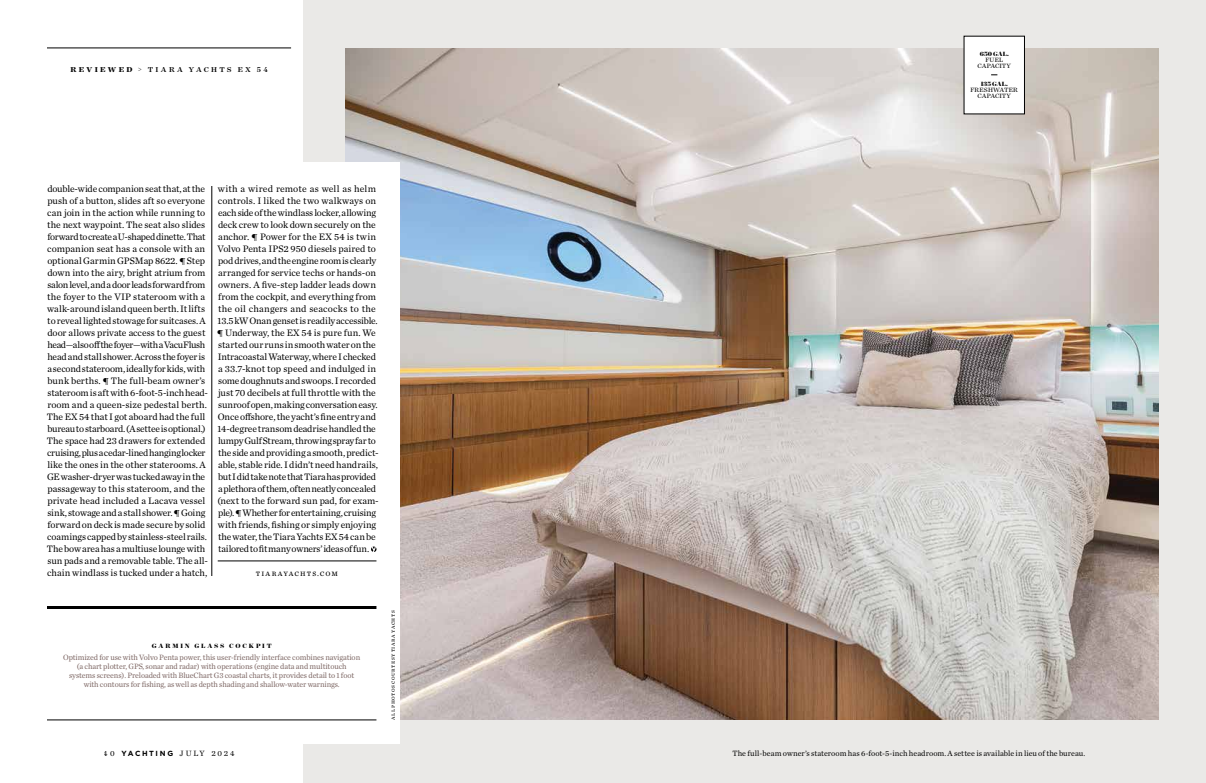
<style>
.page{position:relative;width:1206px;height:783px;background:#fff}
.page>*{position:absolute;margin:0;border:0;box-sizing:border-box;transform-origin:0 0}
.t1{font:9.8px/12px "Chronicle Text G1";letter-spacing:-.01em;color:#000}
.t2{font:8.5px "Chronicle Text G1";letter-spacing:.12em;color:#000}
.t3{font:8px/9px "Chronicle Text G1";letter-spacing:-.01em;color:#7b6461;text-align:center}
.t4{font:8px "Chronicle Text G1";letter-spacing:.005em;color:#000}
.t5{font:500 8px "Surveyor Text";letter-spacing:.28em;color:#000}
.t6{font:8px "Chronicle Text G1";letter-spacing:.235em;color:#000}
.t7{font:7px/6px "Surveyor Text";color:#000;text-align:center}
.t8{font:700 7px "Surveyor Display";letter-spacing:.265em;color:#000}
.t9{font:700 7px "Surveyor Fine";letter-spacing:.005em;color:#000}
.t10{font:6px "Chronicle Text G1";letter-spacing:.075em;color:#000}
.s1{font-weight:700}
.s2{font-family:"Gotham";font-weight:700;font-size:7.4px}
</style>
<div class="page">
<div style="left:303px;top:0;width:903px;height:783px;background:#eae9e7"></div>
<img style="left:346px;top:48px;width:813px;height:672px">
<div style="left:291px;top:162px;width:109px;height:582px;background:#fff"></div>
<hr style="left:218px;top:561px;width:158px;height:1px;background:#000">
<svg style="left:371px;top:547px;width:6px;height:5px"></svg>
<hr style="left:212px;top:186px;width:1px;height:390px;background:#000">
<hr style="left:47px;top:48px;width:244px;height:1px;background:#000">
<div style="left:964px;top:36px;width:60px;height:78px;background:#fff"></div>
<hr style="left:47px;top:720px;width:329px;height:1px;background:#000">
<hr style="left:47px;top:606px;width:329px;height:3px;background:#000">
<p class="t5" style="left:70px;top:64px;width:199px"><span class="s1">REVIEWED</span> &gt; TIARA YACHTS EX 54</p>
<p class="t1" style="left:47px;top:182px;width:163px">double-wide companion seat that, at the push of a button, slides aft so everyone can join in the action while running to the next waypoint. The seat also slides forward to create a U-shaped dinette. That companion seat has a console with an optional Garmin GPSMap 8622. ¶ Step down into the airy, bright atrium from salon level, and a door leads forward from the foyer to the VIP stateroom with a walk-around island queen berth. It lifts to reveal lighted stowage for suitcases. A door allows private access to the guest head—also off the foyer—with a VacuFlush head and stall shower. Across the foyer is a second stateroom, ideally for kids, with bunk berths. ¶ The full-beam owner’s stateroom is aft with 6-foot-5-inch head&shy;room and a queen-size pedestal berth.<br>The EX 54 that I got aboard had the full bureau to starboard. (A settee is optional.)<br>The space had 23 drawers for extended cruising, plus a cedar-lined hanging locker like the ones in the other staterooms. A GE washer-dryer was tucked away in the passageway to this stateroom, and the private head included a Lacava vessel sink, stowage and a stall shower. ¶ Going forward on deck is made secure by solid coamings capped by stainless-steel rails.<br>The bow area has a multiuse lounge with sun pads and a removable table. The all&shy;chain windlass is tucked under a hatch,</p>
<p class="t1" style="left:217px;top:182px;width:163px">with a wired remote as well as helm controls. I liked the two walkways on each side of the windlass locker, allowing deck crew to look down securely on the anchor. ¶ Power for the EX 54 is twin Volvo Penta IPS2 950 diesels paired to pod drives, and the engine room is clearly arranged for service techs or hands-on owners. A five-step ladder leads down from the cockpit, and everything from the oil changers and seacocks to the 13.5 kW Onan genset is readily accessible. ¶ Underway, the EX 54 is pure fun. We started our runs in smooth water on the Intracoastal Waterway, where I checked a 33.7-knot top speed and indulged in some doughnuts and swoops. I recorded just 70 decibels at full throttle with the sunroof open, making conversation easy.<br>Once offshore, the yacht’s fine entry and 14-degree transom deadrise handled the lumpy Gulf Stream, throwing spray far to the side and providing a smooth, predict&shy;able, stable ride. I didn’t need handrails, but I did take note that Tiara has provided a plethora of them, often neatly concealed (next to the forward sun pad, for exam&shy;ple). ¶ Whether for entertaining, cruising with friends, fishing or simply enjoying the water, the Tiara Yachts EX 54 can be tailored to fit many owners’ ideas of fun.</p>
<p class="t2" style="left:256px;top:567px;width:84px">tiarayachts.com</p>
<p class="t8" style="left:152px;top:641px;width:122px">GARMIN GLASS COCKPIT</p>
<p class="t3" style="left:63px;top:652px;width:299px">Optimized for use with Volvo Penta power, this user-friendly interface combines navigation (a chart plotter, GPS, sonar and radar) with operations (engine data and multitouch systems screens). Preloaded with BlueChart G3 coastal charts, it provides detail to 1 foot with contours for fishing, as well as depth shading and shallow-water warnings.</p>
<p class="t6" style="left:104px;top:747px;width:132px">40 <span class="s2">YACHTING</span> JULY 2024</p>
<p class="t10" style="left:388px;top:720px;width:111px;rotate:-90deg">all photos courtesy tiara yachts</p>
<p class="t9" style="left:980px;top:49px;width:31px">650 GAL.</p>
<p class="t7" style="left:977px;top:56px;width:35px">FUEL<br>CAPACITY</p>
<p class="t9" style="left:981px;top:79px;width:29px">135 GAL.</p>
<p class="t7" style="left:971px;top:86px;width:49px">FRESHWATER<br>CAPACITY</p>
<p class="t4" style="left:732px;top:747px;width:355px">The full-beam owner’s stateroom has 6-foot-5-inch headroom. A settee is available in lieu of the bureau.</p>
</div>
